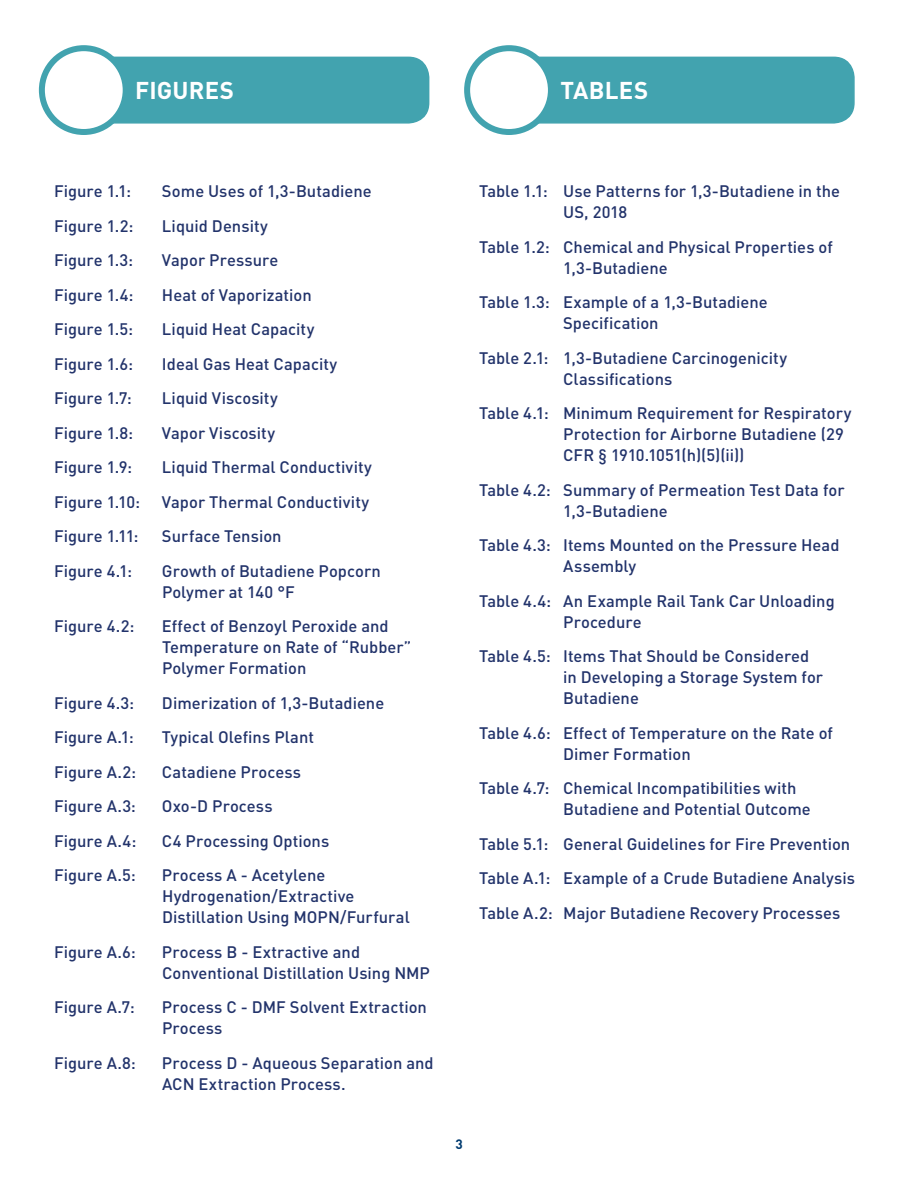
<style>
.page{position:relative;width:918px;height:1188px;background:#fff}
.page>*{position:absolute;margin:0;border:0;box-sizing:border-box;transform-origin:0 0}
.t1{font:700 24px "DINOT";letter-spacing:.005em;color:#fff}
.figures_list{font:500 16.5px/21px "DINOT";color:#22336b}
.tables_list{font:500 16.5px/21px "DINOT";color:#22336b}
.t2{font:700 13.5px "DINOT";color:#003b70}
</style>
<div class="page">
<div style="left:79px;top:57px;width:350px;height:66px;background:#42a3af;border-radius:20px"></div>
<div style="left:78px;top:57px;width:351px;height:67px;border:2px solid #42a3af;border-radius:20px"></div>
<div style="left:504px;top:57px;width:350px;height:66px;background:#42a3af;border-radius:20px"></div>
<div style="left:503px;top:57px;width:352px;height:67px;border:2px solid #42a3af;border-radius:20px"></div>
<div style="left:42px;top:48px;width:84px;height:84px;background:#fff;border-radius:50%"></div>
<div style="left:39px;top:45px;width:90px;height:90px;border:6px solid #42a3af;border-radius:50%"></div>
<div style="left:467px;top:48px;width:84px;height:84px;background:#fff;border-radius:50%"></div>
<div style="left:464px;top:45px;width:90px;height:90px;border:6px solid #42a3af;border-radius:50%"></div>
<p class="t1" style="left:135px;top:75px;width:101px">FIGURES</p>
<p class="t1" style="left:560px;top:75px;width:89px">TABLES</p>
<p class="figures_list" style="left:54px;top:180px;width:79px">Figure 1.1:</p>
<p class="figures_list" style="left:162px;top:180px;width:211px">Some Uses of 1,3-Butadiene</p>
<p class="figures_list" style="left:54px;top:215px;width:81px">Figure 1.2:</p>
<p class="figures_list" style="left:162px;top:215px;width:108px">Liquid Density</p>
<p class="figures_list" style="left:54px;top:249px;width:81px">Figure 1.3:</p>
<p class="figures_list" style="left:162px;top:249px;width:118px">Vapor Pressure</p>
<p class="figures_list" style="left:54px;top:284px;width:81px">Figure 1.4:</p>
<p class="figures_list" style="left:162px;top:284px;width:151px">Heat of Vaporization</p>
<p class="figures_list" style="left:54px;top:318px;width:81px">Figure 1.5:</p>
<p class="figures_list" style="left:162px;top:318px;width:154px">Liquid Heat Capacity</p>
<p class="figures_list" style="left:54px;top:353px;width:81px">Figure 1.6:</p>
<p class="figures_list" style="left:162px;top:353px;width:177px">Ideal Gas Heat Capacity</p>
<p class="figures_list" style="left:54px;top:387px;width:79px">Figure 1.7:</p>
<p class="figures_list" style="left:162px;top:387px;width:117px">Liquid Viscosity</p>
<p class="figures_list" style="left:54px;top:422px;width:81px">Figure 1.8:</p>
<p class="figures_list" style="left:162px;top:422px;width:115px">Vapor Viscosity</p>
<p class="figures_list" style="left:54px;top:456px;width:80px">Figure 1.9:</p>
<p class="figures_list" style="left:162px;top:456px;width:212px">Liquid Thermal Conductivity</p>
<p class="figures_list" style="left:54px;top:491px;width:88px">Figure 1.10:</p>
<p class="figures_list" style="left:162px;top:491px;width:209px">Vapor Thermal Conductivity</p>
<p class="figures_list" style="left:54px;top:525px;width:86px">Figure 1.11:</p>
<p class="figures_list" style="left:162px;top:525px;width:121px">Surface Tension</p>
<p class="figures_list" style="left:54px;top:560px;width:80px">Figure 4.1:</p>
<p class="figures_list" style="left:162px;top:560px;width:220px">Growth of Butadiene Popcorn<br>Polymer at 140 °F</p>
<p class="figures_list" style="left:54px;top:615px;width:82px">Figure 4.2:</p>
<p class="figures_list" style="left:162px;top:615px;width:251px">Effect of Benzoyl Peroxide and<br>Temperature on Rate of “Rubber”<br>Polymer Formation</p>
<p class="figures_list" style="left:54px;top:692px;width:82px">Figure 4.3:</p>
<p class="figures_list" style="left:162px;top:692px;width:224px">Dimerization of 1,3-Butadiene</p>
<p class="figures_list" style="left:54px;top:726px;width:81px">Figure A.1:</p>
<p class="figures_list" style="left:162px;top:726px;width:154px">Typical Olefins Plant</p>
<p class="figures_list" style="left:54px;top:761px;width:84px">Figure A.2:</p>
<p class="figures_list" style="left:162px;top:761px;width:141px">Catadiene Process</p>
<p class="figures_list" style="left:54px;top:795px;width:83px">Figure A.3:</p>
<p class="figures_list" style="left:162px;top:795px;width:112px">Oxo-D Process</p>
<p class="figures_list" style="left:54px;top:830px;width:84px">Figure A.4:</p>
<p class="figures_list" style="left:162px;top:830px;width:169px">C4 Processing Options</p>
<p class="figures_list" style="left:54px;top:864px;width:83px">Figure A.5:</p>
<p class="figures_list" style="left:162px;top:864px;width:249px">Process A - Acetylene<br>Hydrogenation/Extractive<br>Distillation Using MOPN/Furfural</p>
<p class="figures_list" style="left:54px;top:941px;width:83px">Figure A.6:</p>
<p class="figures_list" style="left:162px;top:941px;width:269px">Process B - Extractive and<br>Conventional Distillation Using NMP</p>
<p class="figures_list" style="left:54px;top:996px;width:82px">Figure A.7:</p>
<p class="figures_list" style="left:162px;top:996px;width:266px">Process C - DMF Solvent Extraction<br>Process</p>
<p class="figures_list" style="left:54px;top:1052px;width:83px">Figure A.8:</p>
<p class="figures_list" style="left:162px;top:1052px;width:273px">Process D - Aqueous Separation and<br>ACN Extraction Process.</p>
<p class="tables_list" style="left:563px;top:180px;width:278px;text-indent:-84px">Table 1.1: Use Patterns for 1,3-Butadiene in the<br>US, 2018</p>
<p class="tables_list" style="left:563px;top:236px;width:271px;text-indent:-84px">Table 1.2: Chemical and Physical Properties of<br>1,3-Butadiene</p>
<p class="tables_list" style="left:563px;top:291px;width:206px;text-indent:-84px">Table 1.3: Example of a 1,3-Butadiene<br>Specification</p>
<p class="tables_list" style="left:563px;top:347px;width:225px;text-indent:-84px">Table 2.1: 1,3-Butadiene Carcinogenicity<br>Classifications</p>
<p class="tables_list" style="left:563px;top:402px;width:290px;text-indent:-84px">Table 4.1: Minimum Requirement for Respiratory<br>Protection for Airborne Butadiene (29<br>CFR § 1910.1051(h)(5)(ii))</p>
<p class="tables_list" style="left:563px;top:479px;width:283px;text-indent:-84px">Table 4.2: Summary of Permeation Test Data for<br>1,3-Butadiene</p>
<p class="tables_list" style="left:563px;top:534px;width:278px;text-indent:-84px">Table 4.3: Items Mounted on the Pressure Head<br>Assembly</p>
<p class="tables_list" style="left:563px;top:590px;width:273px;text-indent:-84px">Table 4.4: An Example Rail Tank Car Unloading<br>Procedure</p>
<p class="tables_list" style="left:563px;top:645px;width:261px;text-indent:-84px">Table 4.5: Items That Should be Considered in Developing a Storage System for<br>Butadiene</p>
<p class="tables_list" style="left:563px;top:722px;width:271px;text-indent:-84px">Table 4.6: Effect of Temperature on the Rate of<br>Dimer Formation</p>
<p class="tables_list" style="left:563px;top:777px;width:249px;text-indent:-84px">Table 4.7: Chemical Incompatibilities with<br>Butadiene and Potential Outcome</p>
<p class="tables_list" style="left:479px;top:833px;width:373px">Table 5.1: General Guidelines for Fire Prevention</p>
<p class="tables_list" style="left:479px;top:867px;width:377px">Table A.1: Example of a Crude Butadiene Analysis</p>
<p class="tables_list" style="left:479px;top:902px;width:363px">Table A.2: Major Butadiene Recovery Processes</p>
<p class="t2" style="left:455px;top:1135px;width:9px">3</p>
</div>
